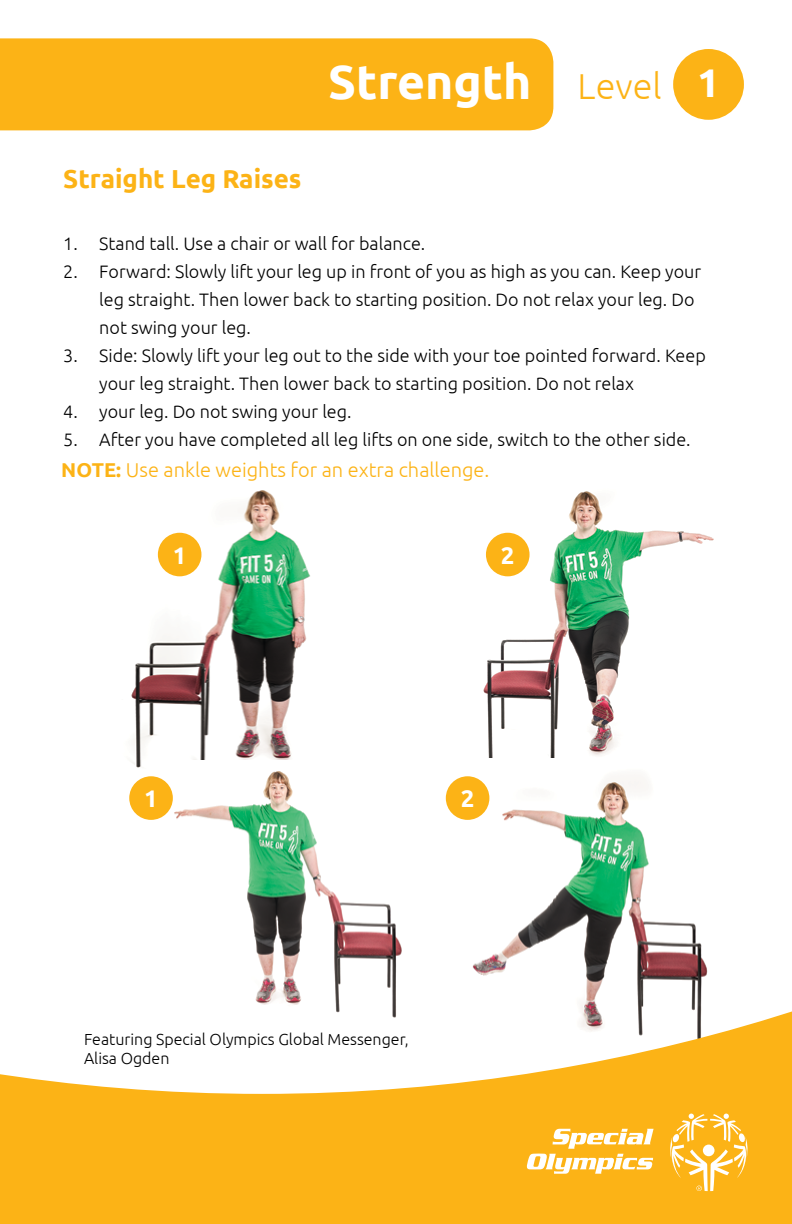
<style>
.page{position:relative;width:792px;height:1224px;background:#fff}
.page>*{position:absolute;margin:0;border:0;box-sizing:border-box;transform-origin:0 0}
.t1{font:700 48px "Ubuntu";color:#fff}
.t2{font:700 26px "Ubuntu";color:#fcb316}
.t3{font:700 24px "Ubuntu";color:#fff}
.t4{font:300 20px "Ubuntu";color:#fcb316}
.t5{font:300 18px/28px "Ubuntu";color:#000}
.t6{font:300 16px/19.2px "Ubuntu";color:#000}
.s1{font-weight:300;font-size:36px;color:#fcb316}
.s2{font-size:40px}
.s3{font-weight:700}
</style>
<div class="page">
<img style="left:483px;top:491px;width:231px;height:267px">
<img style="left:462px;top:776px;width:246px;height:230px">
<svg style="left:0;top:1006px;width:792px;height:218px;fill:#fcb316"></svg>
<svg style="left:526px;top:1129px;width:128px;height:45px"></svg>
<svg style="left:669px;top:1114px;width:80px;height:77px"></svg>
<div style="left:673px;top:49px;width:71px;height:71px;background:#fcb316;border-radius:50%"></div>
<div style="left:0;top:38px;width:553px;height:92px;background:#fcb316"></div>
<img style="left:131px;top:490px;width:179px;height:298px">
<img style="left:162px;top:761px;width:248px;height:280px">
<div style="left:158px;top:533px;width:43px;height:43px;background:#fcb316;border-radius:50%"></div>
<div style="left:486px;top:533px;width:44px;height:43px;background:#fcb316;border-radius:50%"></div>
<div style="left:129px;top:776px;width:44px;height:44px;background:#fcb316;border-radius:50%"></div>
<div style="left:446px;top:776px;width:43px;height:44px;background:#fcb316;border-radius:50%"></div>
<h2 class="t2" style="left:63px;top:163px;width:240px">Straight Leg Raises</h2>
<h1 class="t1" style="left:328px;top:53px;width:393px">Strength <span class="s1">Level</span> <span class="s2">1</span></h1>
<p class="t5" style="left:63px;top:229px;width:364px">1. Stand tall. Use a chair or wall for balance.</p>
<p class="t5" style="left:99px;top:257px;width:604px;text-indent:-36px">2. Forward: Slowly lift your leg up in front of you as high as you can. Keep your leg straight. Then lower back to starting position. Do not relax your leg. Do not swing your leg.</p>
<p class="t5" style="left:99px;top:341px;width:608px;text-indent:-36px">3. Side: Slowly lift your leg out to the side with your toe pointed forward. Keep your leg straight. Then lower back to starting position. Do not relax</p>
<p class="t5" style="left:63px;top:397px;width:290px">4. your leg. Do not swing your leg.</p>
<p class="t5" style="left:63px;top:425px;width:629px">5. After you have completed all leg lifts on one side, switch to the other side.</p>
<p class="t4" style="left:61px;top:458px;width:430px"><span class="s3">NOTE:</span> Use ankle weights for an extra challenge.</p>
<h3 class="t3" style="left:173px;top:541px;width:15px">1</h3>
<h3 class="t3" style="left:501px;top:541px;width:15px">2</h3>
<h3 class="t3" style="left:144px;top:784px;width:15px">1</h3>
<h3 class="t3" style="left:461px;top:784px;width:15px">2</h3>
<p class="t6" style="left:84px;top:1029px;width:326px">Featuring Special Olympics Global Messenger,<br>Alisa Ogden</p>
</div>
